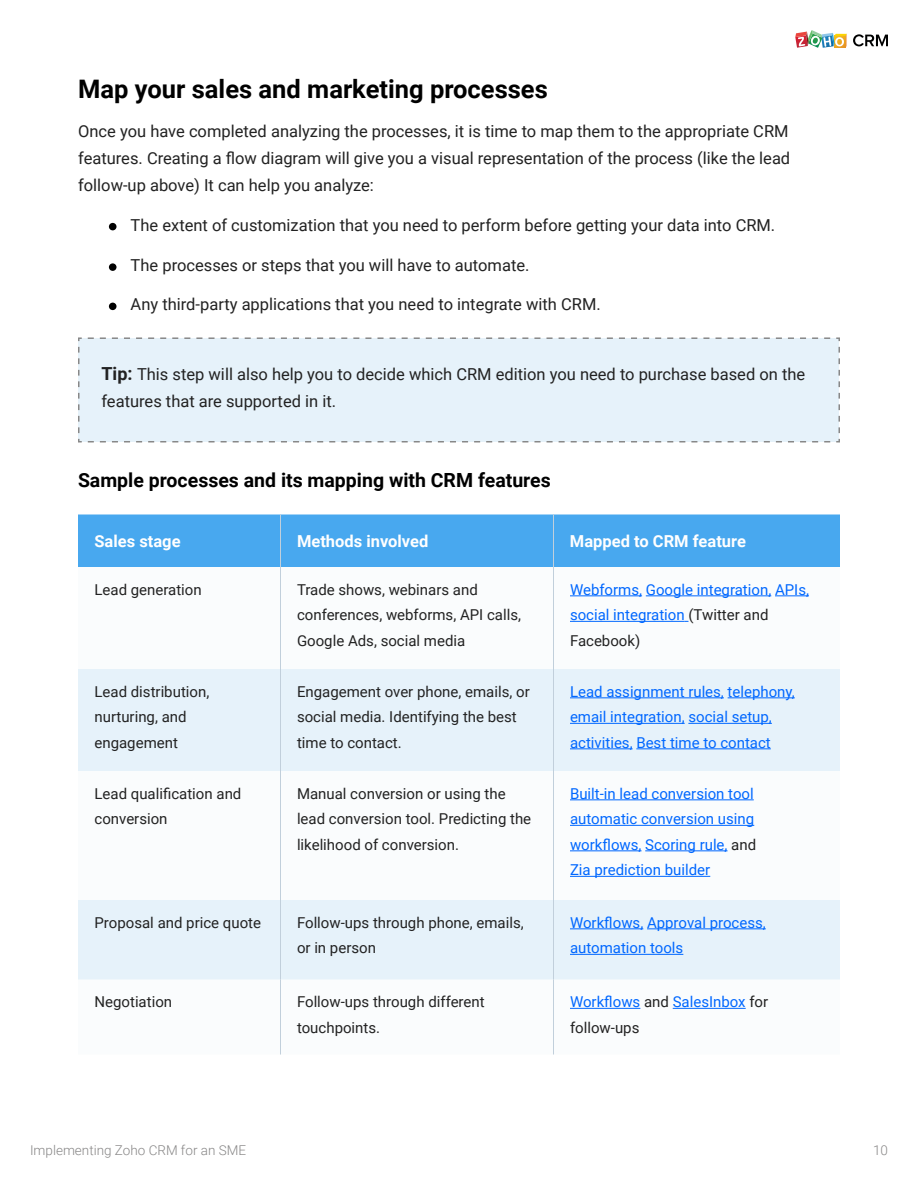
<style>
.page{position:relative;width:918px;height:1188px;background:#fff}
.page>*{position:absolute;margin:0;border:0;box-sizing:border-box;transform-origin:0 0}
.t1{font:700 25.5px "Roboto";color:#000}
.t2{font:700 19.5px "Roboto";color:#000}
.t3{font:16.5px/27px "Roboto";color:#222;text-align:justify}
.t4{font:700 16.5px "Roboto";color:#fff}
.t5{font:15px/25.5px "Roboto";color:#222}
.t6{font:15px/25.5px "Roboto";color:#0067ff}
.t7{font:300 13.5px "Roboto";color:#888787}
.s1{font-weight:700;font-size:18px}
.s2{color:#222}
</style>
<div class="page">
<svg style="left:795px;top:30px;width:52px;height:18px"></svg>
<svg style="left:853px;top:34px;width:35px;height:12px"></svg>
<div style="left:109px;top:223px;width:8px;height:7px;background:#000;border-radius:50%"></div>
<div style="left:109px;top:263px;width:8px;height:8px;background:#000;border-radius:50%"></div>
<div style="left:109px;top:303px;width:8px;height:7px;background:#000;border-radius:50%"></div>
<div style="left:78px;top:337px;width:762px;height:106px;background:#e6f2fa"></div>
<div style="left:78px;top:514px;width:762px;height:53px;background:#48a8ef"></div>
<svg style="left:78px;top:669px;width:762px;height:311px;fill:#e6f2fa"></svg>
<hr style="left:280px;top:567px;width:1px;height:102px;background:#c1cfdb">
<hr style="left:280px;top:669px;width:1px;height:102px;background:#c1cfdb">
<hr style="left:280px;top:771px;width:1px;height:129px;background:#c1cfdb">
<hr style="left:280px;top:900px;width:1px;height:80px;background:#c1cfdb">
<hr style="left:280px;top:980px;width:1px;height:75px;background:#c1cfdb">
<hr style="left:280px;top:514px;width:1px;height:53px;background:#c1cfdb">
<hr style="left:553px;top:567px;width:1px;height:102px;background:#c1cfdb">
<hr style="left:553px;top:669px;width:1px;height:102px;background:#c1cfdb">
<hr style="left:553px;top:771px;width:1px;height:129px;background:#c1cfdb">
<hr style="left:553px;top:900px;width:1px;height:80px;background:#c1cfdb">
<hr style="left:553px;top:980px;width:1px;height:75px;background:#c1cfdb">
<hr style="left:553px;top:514px;width:1px;height:53px;background:#c1cfdb">
<hr style="left:570px;top:595px;width:72px;height:1px;background:#0067ff">
<hr style="left:646px;top:595px;width:125px;height:1px;background:#0067ff">
<hr style="left:775px;top:595px;width:34px;height:1px;background:#0067ff">
<hr style="left:570px;top:621px;width:115px;height:1px;background:#0067ff">
<hr style="left:570px;top:697px;width:154px;height:1px;background:#0067ff">
<hr style="left:728px;top:697px;width:67px;height:1px;background:#0067ff">
<hr style="left:570px;top:723px;width:115px;height:1px;background:#0067ff">
<hr style="left:688px;top:723px;width:84px;height:1px;background:#0067ff">
<hr style="left:570px;top:748px;width:63px;height:1px;background:#0067ff">
<hr style="left:636px;top:748px;width:135px;height:1px;background:#0067ff">
<hr style="left:570px;top:799px;width:184px;height:1px;background:#0067ff">
<hr style="left:570px;top:825px;width:184px;height:1px;background:#0067ff">
<hr style="left:570px;top:850px;width:72px;height:1px;background:#0067ff">
<hr style="left:645px;top:850px;width:83px;height:1px;background:#0067ff">
<hr style="left:570px;top:876px;width:140px;height:1px;background:#0067ff">
<hr style="left:570px;top:928px;width:73px;height:1px;background:#0067ff">
<hr style="left:647px;top:928px;width:119px;height:1px;background:#0067ff">
<hr style="left:570px;top:954px;width:113px;height:1px;background:#0067ff">
<hr style="left:570px;top:1008px;width:70px;height:1px;background:#0067ff">
<hr style="left:673px;top:1008px;width:73px;height:1px;background:#0067ff">
<h1 class="t1" style="left:78px;top:71px;width:471px">Map your sales and marketing processes</h1>
<p class="t3" style="left:78px;top:117px;width:714px">Once you have completed analyzing the processes, it is time to map them to the appropriate CRM features. Creating a flow diagram will give you a visual representation of the process (like the lead follow-up above) It can help you analyze:</p>
<p class="t3" style="left:131px;top:211px;width:644px">The extent of customization that you need to perform before getting your data into CRM.</p>
<p class="t3" style="left:131px;top:251px;width:398px">The processes or steps that you will have to automate.</p>
<p class="t3" style="left:131px;top:291px;width:472px">Any third-party applications that you need to integrate with CRM.</p>
<p class="t3" style="left:101px;top:360px;width:705px"><span class="s1">Tip:</span> This step will also help you to decide which CRM edition you need to purchase based on the features that are supported in it.</p>
<p class="t2" style="left:78px;top:467px;width:474px">Sample processes and its mapping with CRM features</p>
<p class="t4" style="left:94px;top:530px;width:88px">Sales stage</p>
<p class="t4" style="left:297px;top:530px;width:133px">Methods involved</p>
<p class="t4" style="left:570px;top:530px;width:177px">Mapped to CRM feature</p>
<p class="t5" style="left:94px;top:576px;width:109px">Lead generation</p>
<p class="t5" style="left:297px;top:576px;width:226px">Trade shows, webinars and conferences, webforms, API calls,<br>Google Ads, social media</p>
<p class="t6" style="left:570px;top:576px;width:241px">Webforms, Google integration, APIs, social integration <span class="s2">(Twitter and<br>Facebook)</span></p>
<p class="t5" style="left:94px;top:678px;width:116px">Lead distribution, nurturing, and engagement</p>
<p class="t5" style="left:297px;top:678px;width:234px">Engagement over phone, emails, or social media. Identifying the best time to contact.</p>
<p class="t6" style="left:570px;top:678px;width:226px">Lead assignment rules, telephony, email integration, social setup, activities, Best time to contact</p>
<p class="t5" style="left:94px;top:780px;width:148px">Lead qualification and conversion</p>
<p class="t5" style="left:297px;top:780px;width:236px">Manual conversion or using the lead conversion tool. Predicting the likelihood of conversion.</p>
<p class="t6" style="left:570px;top:780px;width:188px">Built-in lead conversion tool automatic conversion using workflows, Scoring rule, <span class="s2">and<br></span>Zia prediction builder</p>
<p class="t5" style="left:94px;top:909px;width:168px">Proposal and price quote</p>
<p class="t5" style="left:297px;top:909px;width:228px">Follow-ups through phone, emails, or in person</p>
<p class="t6" style="left:570px;top:909px;width:197px">Workflows, Approval process, automation tools</p>
<p class="t5" style="left:94px;top:989px;width:79px">Negotiation</p>
<p class="t5" style="left:297px;top:989px;width:189px">Follow-ups through different touchpoints.</p>
<p class="t6" style="left:570px;top:989px;width:200px">Workflows <span class="s2">and</span> SalesInbox <span class="s2">for follow-ups</span></p>
<p class="t7" style="left:30px;top:1141px;width:218px">Implementing Zoho CRM for an SME</p>
<p class="t7" style="left:873px;top:1141px;width:16px">10</p>
</div>
